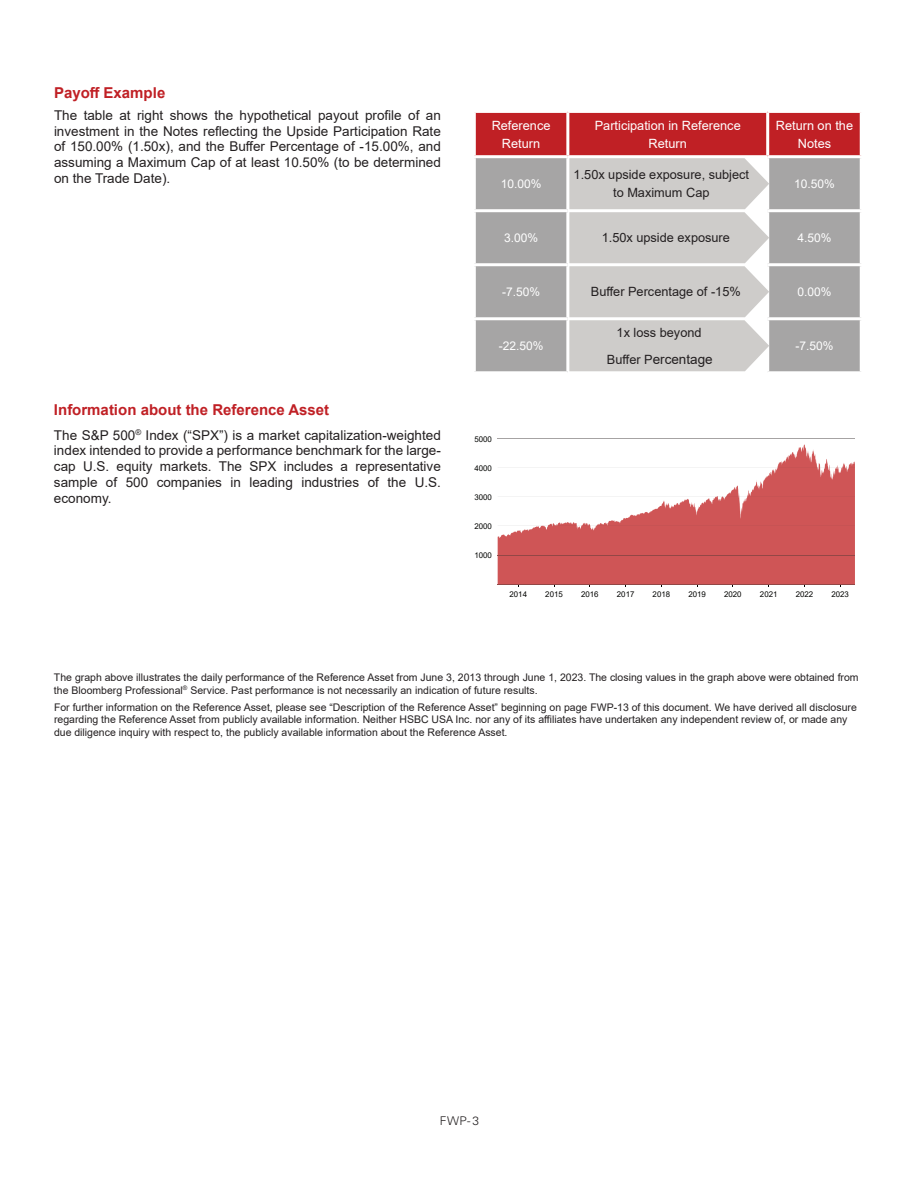
<style>
.page{position:relative;width:918px;height:1188px;background:#fff}
.page>*{position:absolute;margin:0;border:0;box-sizing:border-box;transform-origin:0 0}
.t1{font:700 15px "Arial";color:#c02025}
.t2{font:13.5px/15.8px "Arial";color:#231f20;text-align:justify}
.t3{font:12.75px/18px "Arial";color:#231f20;text-align:center}
.t4{font:12.75px/18px "Arial";color:#fff;text-align:center}
.t5{font:12px "Arial";color:#fff}
.t6{font:300 12px "Univers";color:#231f20}
.t7{font:10.5px/12.8px "Arial";color:#231f20}
.t8{font:7.95px "Arial";color:#040503}
.s1{font-size:12.75px}
</style>
<div class="page">
<svg style="left:474px;top:111px;width:387px;height:260px;background:#c1a7a7"></svg>
<hr style="left:498px;top:584px;width:357px;height:1px;background:#040503">
<svg style="left:498px;top:444px;width:357px;height:140px;fill:#cf5556"></svg>
<hr style="left:498px;top:555px;width:357px;height:1px;background:#934746">
<svg style="left:498px;top:526px;width:357px;height:1px"></svg>
<svg style="left:498px;top:497px;width:357px;height:1px"></svg>
<svg style="left:498px;top:468px;width:357px;height:1px"></svg>
<svg style="left:498px;top:438px;width:357px;height:1px"></svg>
<h1 class="t1" style="left:54px;top:82px;width:113px">Payoff Example</h1>
<p class="t2" style="left:54px;top:107px;width:388px">The table at right shows the hypothetical payout profile of an investment in the Notes reflecting the Upside Participation Rate of 150.00% (1.50x), and the Buffer Percentage of -15.00%, and assuming a Maximum Cap of at least 10.50% (to be determined on the Trade Date).</p>
<p class="t4" style="left:492px;top:116px;width:60px">Reference<br>Return</p>
<p class="t4" style="left:595px;top:116px;width:147px">Participation in Reference<br>Return</p>
<p class="t4" style="left:776px;top:116px;width:79px">Return on the<br>Notes</p>
<p class="t5" style="left:501px;top:176px;width:42px">10.00%</p>
<p class="t3" style="left:574px;top:166px;width:177px">1.50x upside exposure, subject to Maximum Cap</p>
<p class="t5" style="left:794px;top:176px;width:42px">10.50%</p>
<p class="t5" style="left:504px;top:230px;width:36px">3.00%</p>
<p class="t3" style="left:602px;top:229px;width:130px">1.50x upside exposure</p>
<p class="t5" style="left:797px;top:230px;width:36px">4.50%</p>
<p class="t5" style="left:502px;top:284px;width:40px">-7.50%</p>
<p class="t3" style="left:591px;top:283px;width:151px">Buffer Percentage of -15%</p>
<p class="t5" style="left:797px;top:284px;width:36px">0.00%</p>
<h1 class="t1" style="left:54px;top:399px;width:277px">Information about the Reference Asset</h1>
<p class="t2" style="left:54px;top:427px;width:388px">The S&amp;P 500<sup>®</sup> Index (“SPX”) is a market capitalization-weighted index intended to provide a performance benchmark for the large&shy;cap U.S. equity markets. The SPX includes a representative sample of 500 companies in leading industries of the U.S. economy.</p>
<p class="t5" style="left:499px;top:338px;width:46px">-22.50%</p>
<p class="t8" style="left:474px;top:433px;width:19px">5000</p>
<p class="t8" style="left:474px;top:462px;width:19px">4000</p>
<p class="t8" style="left:474px;top:492px;width:19px">3000</p>
<p class="t8" style="left:474px;top:521px;width:19px">2000</p>
<p class="t8" style="left:474px;top:550px;width:19px">1000</p>
<p class="t3" style="left:617px;top:324px;width:87px">1x loss beyond</p>
<p class="t2" style="left:607px;top:351px;width:107px"><span class="s1">Buffer P</span>ercentage</p>
<p class="t5" style="left:795px;top:338px;width:40px">-7.50%</p>
<p class="t8" style="left:510px;top:589px;width:19px">2014</p>
<p class="t8" style="left:545px;top:589px;width:19px">2015</p>
<p class="t8" style="left:581px;top:589px;width:19px">2016</p>
<p class="t8" style="left:617px;top:589px;width:19px">2017</p>
<p class="t8" style="left:653px;top:589px;width:19px">2018</p>
<p class="t8" style="left:688px;top:589px;width:19px">2019</p>
<p class="t8" style="left:724px;top:589px;width:19px">2020</p>
<p class="t8" style="left:760px;top:589px;width:19px">2021</p>
<p class="t8" style="left:796px;top:589px;width:19px">2022</p>
<p class="t8" style="left:831px;top:589px;width:19px">2023</p>
<p class="t7" style="left:54px;top:671px;width:806px">The graph above illustrates the daily performance of the Reference Asset from June 3, 2013 through June 1, 2023. The closing values in the graph above were obtained from the Bloomberg Professional<sup>®</sup> Service. Past performance is not necessarily an indication of future results.</p>
<p class="t7" style="left:54px;top:700px;width:804px">For further information on the Reference Asset, please see “Description of the Reference Asset” beginning on page FWP-13 of this document. We have derived all disclosure regarding the Reference Asset from publicly available information. Neither HSBC USA Inc. nor any of its affiliates have undertaken any independent review of, or made any due diligence inquiry with respect to, the publicly available information about the Reference Asset.</p>
<p class="t6" style="left:440px;top:1114px;width:41px">FWP- 3</p>
</div>
